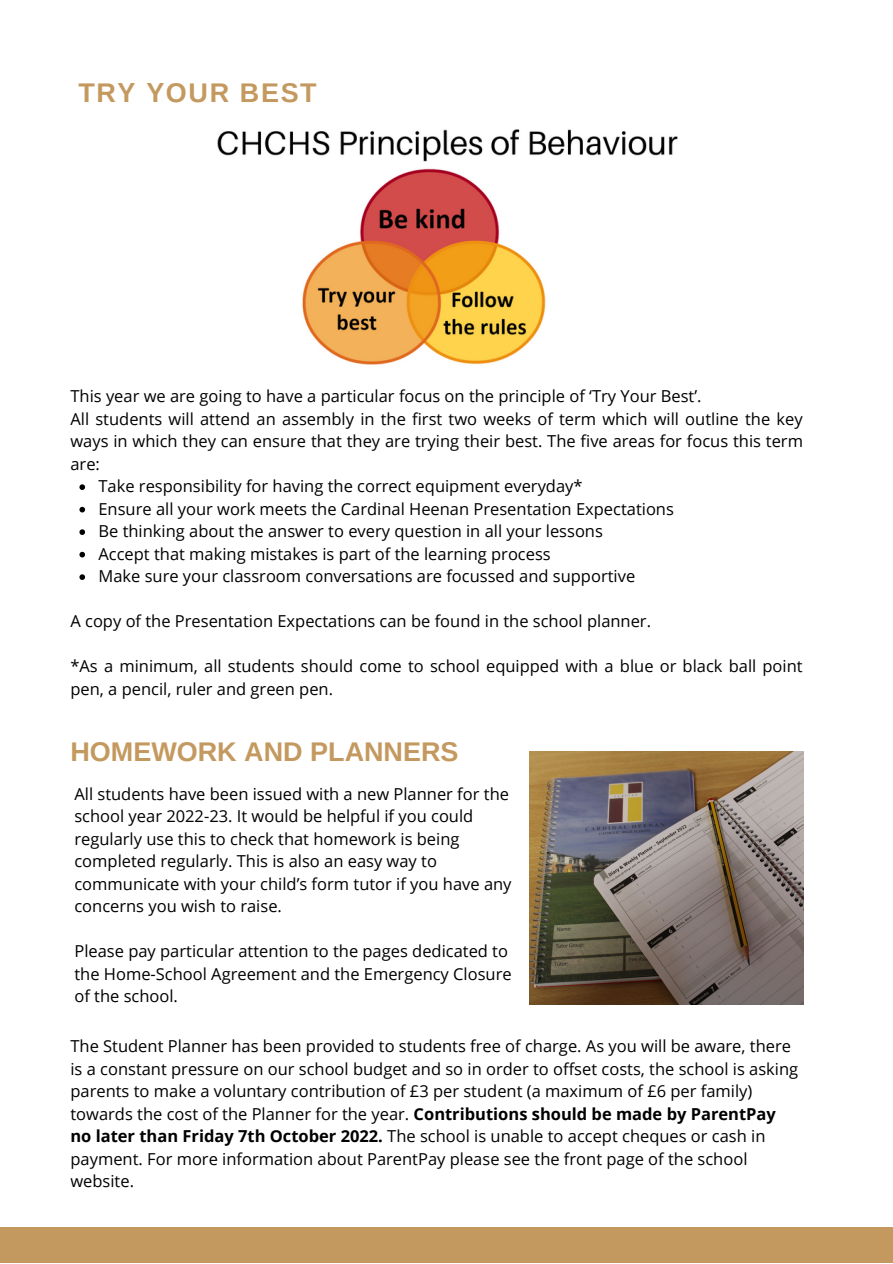
<style>
.page{position:relative;width:893px;height:1264px;background:#fff}
.page>*{position:absolute;margin:0;border:0;box-sizing:border-box;transform-origin:0 0}
.t1{font:700 27px "Arimo";color:#c4995f}
.t2{font:700 27px "Arimo";letter-spacing:.06em;color:#c4995f}
.t3{font:16.5px/22.5px "Open Sans";color:#000}
.s1{font-weight:700}
</style>
<div class="page">
<div style="left:0;top:1227px;width:892px;height:35px;background:#c4995f"></div>
<img style="left:217px;top:129px;width:461px;height:236px">
<img style="left:529px;top:751px;width:274px;height:253px">
<svg style="left:79px;top:484px;width:6px;height:6px"></svg>
<svg style="left:79px;top:507px;width:6px;height:5px"></svg>
<svg style="left:79px;top:529px;width:6px;height:6px"></svg>
<svg style="left:79px;top:552px;width:6px;height:5px"></svg>
<svg style="left:79px;top:574px;width:6px;height:6px"></svg>
<h1 class="t2" style="left:78px;top:77px;width:240px">TRY YOUR BEST</h1>
<p class="t3" style="left:70px;top:384px;width:734px">This year we are going to have a particular focus on the principle of ‘Try Your Best’.<br>All students will attend an assembly in the first two weeks of term which will outline the key ways in which they can ensure that they are trying their best. The five areas for focus this term are:</p>
<p class="t3" style="left:98px;top:474px;width:577px">Take responsibility for having the correct equipment everyday*<br>Ensure all your work meets the Cardinal Heenan Presentation Expectations Be thinking about the answer to every question in all your lessons<br>Accept that making mistakes is part of the learning process<br>Make sure your classroom conversations are focussed and supportive</p>
<p class="t3" style="left:70px;top:609px;width:582px">A copy of the Presentation Expectations can be found in the school planner.</p>
<p class="t3" style="left:70px;top:654px;width:733px">*As a minimum, all students should come to school equipped with a blue or black ball point pen, a pencil, ruler and green pen.</p>
<h1 class="t1" style="left:70px;top:736px;width:389px">HOMEWORK AND PLANNERS</h1>
<p class="t3" style="left:74px;top:782px;width:438px">All students have been issued with a new Planner for the school year 2022-23. It would be helpful if you could regularly use this to check that homework is being completed regularly. This is also an easy way to communicate with your child’s form tutor if you have any concerns you wish to raise.</p>
<p class="t3" style="left:74px;top:939px;width:439px">Please pay particular attention to the pages dedicated to the Home-School Agreement and the Emergency Closure of the school.</p>
<p class="t3" style="left:70px;top:1034px;width:729px">The Student Planner has been provided to students free of charge. As you will be aware, there is a constant pressure on our school budget and so in order to offset costs, the school is asking parents to make a voluntary contribution of £3 per student (a maximum of £6 per family) towards the cost of the Planner for the year. <span class="s1">Contributions should be made by ParentPay no later than Friday 7th October 2022.</span> The school is unable to accept cheques or cash in payment. For more information about ParentPay please see the front page of the school website.</p>
</div>
